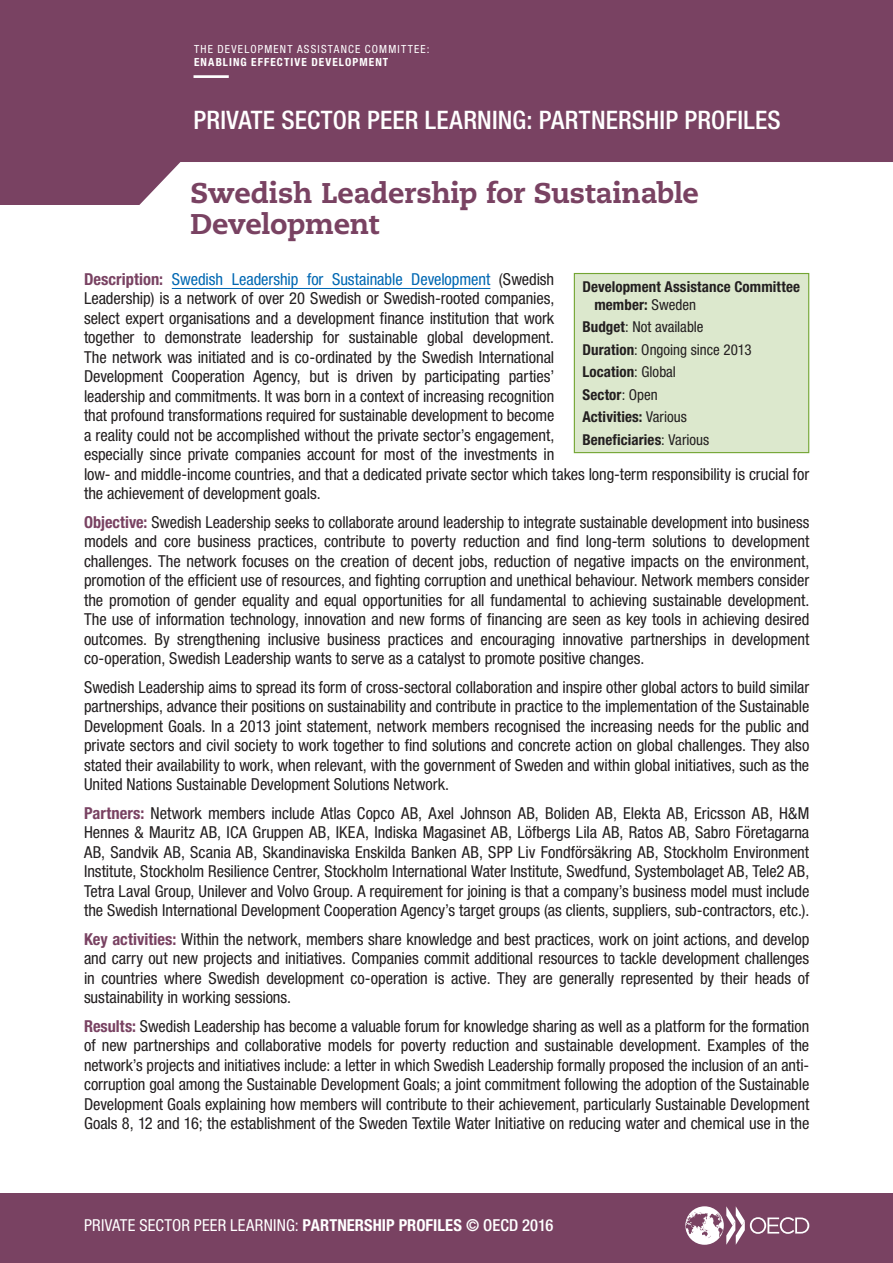
<style>
.page{position:relative;width:893px;height:1263px;background:#fff}
.page>*{position:absolute;margin:0;border:0;box-sizing:border-box;transform-origin:0 0}
.Heading_1_MAIN{font:800 28.5px/31.5px "Caecilia LT Pro 85";letter-spacing:-.01em;color:#794262}
.t1{font:500 condensed 25.5px "Helvetica Neue LT Std";letter-spacing:.005em;color:#fff}
.Body_Text_ColourToCo{font:condensed 16.5px/19.5px "Helvetica Neue LT Std";letter-spacing:-.005em;color:#231f20;text-align:justify}
.Body_Text{font:condensed 16.5px/19.5px "Helvetica Neue LT Std";color:#231f20;text-align:justify}
.t2{font:condensed 16.5px "Helvetica Neue LT Std";letter-spacing:.01em;color:#fff}
.BOX_Body_Text{font:700 condensed 15px/17.2px "Helvetica Neue LT Std";letter-spacing:.005em;color:#231f20}
.BOX_Body_Text-2{font:condensed 15px "Helvetica Neue LT Std";color:#231f20}
.t3{font:condensed 11.25px "Helvetica Neue LT Std";letter-spacing:.105em;color:#fff}
.t4{font:700 condensed 11.25px "Helvetica Neue LT Std";letter-spacing:.095em;color:#fff}
.s1{font-weight:400}
.s2{font-weight:700}
.s3{font-weight:700;color:#794262}
.s4{color:#0168b3}
.s5{font-weight:500}
</style>
<div class="page">
<div style="left:1px;top:1193px;width:892px;height:70px;background:#794262"></div>
<div style="left:0;top:0;width:893px;height:205px;background:#794262"></div>
<div style="left:139px;top:162px;width:754px;height:43px;background:#fff"></div>
<hr style="left:194px;top:75px;width:35px;height:3px;background:#fff">
<svg style="left:685px;top:1206px;width:124px;height:39px"></svg>
<hr style="left:172px;top:288px;width:318px;height:1px;background:#0168b3">
<div style="left:574px;top:273px;width:235px;height:180px;background:#dce8cd"></div>
<div style="left:574px;top:273px;width:235px;height:180px;border:1px solid #73a532"></div>
<p class="t3" style="left:194px;top:43px;width:237px">THE DEVELOPMENT ASSISTANCE COMMITTEE:</p>
<p class="t4" style="left:194px;top:55px;width:196px">ENABLING EFFECTIVE DEVELOPMENT</p>
<h2 class="t1" style="left:194px;top:105px;width:589px">PRIVATE SECTOR PEER LEARNING: PARTNERSHIP PROFILES</h2>
<p class="Heading_1_MAIN" style="left:190px;top:176px;width:510px">Swedish Leadership for Sustainable<br>Development</p>
<p class="BOX_Body_Text" style="left:594px;top:278px;width:207px;text-indent:-12px">Development Assistance Committee member: <span class="s1">Sweden</span></p>
<p class="BOX_Body_Text-2" style="left:582px;top:318px;width:123px"><span class="s2">Budget</span>: Not available</p>
<p class="BOX_Body_Text-2" style="left:582px;top:341px;width:171px"><span class="s2">Duration</span>: Ongoing since 2013</p>
<p class="BOX_Body_Text" style="left:582px;top:363px;width:95px">Location<span class="s1">: Global</span></p>
<p class="BOX_Body_Text" style="left:582px;top:385px;width:77px">Sector<span class="s1">: Open</span></p>
<p class="BOX_Body_Text" style="left:582px;top:408px;width:106px">Activities: <span class="s1">Various</span></p>
<p class="BOX_Body_Text" style="left:582px;top:430px;width:128px">Beneficiaries<span class="s1">: Various</span></p>
<p class="Body_Text_ColourToCo" style="left:84px;top:269px;width:727px;text-align:left"><span class="s3">Description:</span> <span class="s4">Swedish Leadership for Sustainable Development</span> (Swedish<br>Leadership) is a network of over 20 Swedish or Swedish-rooted companies,<br>select expert organisations and a development finance institution that work<br>together to demonstrate leadership for sustainable global development.<br>The network was initiated and is co-ordinated by the Swedish International<br>Development Cooperation Agency, but is driven by participating parties’<br>leadership and commitments. It was born in a context of increasing recognition<br>that profound transformations required for sustainable development to become<br>a reality could not be accomplished without the private sector’s engagement,<br>especially since private companies account for most of the investments in<br>low- and middle-income countries, and that a dedicated private sector which takes long-term responsibility is crucial for the achievement of development goals.</p>
<p class="Body_Text_ColourToCo" style="left:84px;top:512px;width:727px"><span class="s3">Objective:</span> Swedish Leadership seeks to collaborate around leadership to integrate sustainable development into business models and core business practices, contribute to poverty reduction and find long-term solutions to development challenges. The network focuses on the creation of decent jobs, reduction of negative impacts on the environment, promotion of the efficient use of resources, and fighting corruption and unethical behaviour. Network members consider the promotion of gender equality and equal opportunities for all fundamental to achieving sustainable development.<br>The use of information technology, innovation and new forms of financing are seen as key tools in achieving desired outcomes. By strengthening inclusive business practices and encouraging innovative partnerships in development co-operation, Swedish Leadership wants to serve as a catalyst to promote positive changes.</p>
<p class="Body_Text" style="left:84px;top:677px;width:727px">Swedish Leadership aims to spread its form of cross-sectoral collaboration and inspire other global actors to build similar partnerships, advance their positions on sustainability and contribute in practice to the implementation of the Sustainable Development Goals. In a 2013 joint statement, network members recognised the increasing needs for the public and private sectors and civil society to work together to find solutions and concrete action on global challenges. They also stated their availability to work, when relevant, with the government of Sweden and within global initiatives, such as the United Nations Sustainable Development Solutions Network.</p>
<p class="Body_Text_ColourToCo" style="left:84px;top:803px;width:727px"><span class="s3">Partners:</span> Network members include Atlas Copco AB, Axel Johnson AB, Boliden AB, Elekta AB, Ericsson AB, H&amp;M Hennes &amp; Mauritz AB, ICA Gruppen AB, IKEA, Indiska Magasinet AB, Löfbergs Lila AB, Ratos AB, Sabro Företagarna AB, Sandvik AB, Scania AB, Skandinaviska Enskilda Banken AB, SPP Liv Fondförsäkring AB, Stockholm Environment Institute, Stockholm Resilience Centrer, Stockholm International Water Institute, Swedfund, Systembolaget AB, Tele2 AB, Tetra Laval Group, Unilever and Volvo Group. A requirement for joining is that a company’s business model must include the Swedish International Development Cooperation Agency’s target groups (as clients, suppliers, sub-contractors, etc.).</p>
<p class="Body_Text_ColourToCo" style="left:84px;top:929px;width:727px"><span class="s3">Key activities:</span> Within the network, members share knowledge and best practices, work on joint actions, and develop and carry out new projects and initiatives. Companies commit additional resources to tackle development challenges in countries where Swedish development co-operation is active. They are generally represented by their heads of sustainability in working sessions.</p>
<p class="Body_Text_ColourToCo" style="left:84px;top:1016px;width:727px"><span class="s3">Results:</span> Swedish Leadership has become a valuable forum for knowledge sharing as well as a platform for the formation of new partnerships and collaborative models for poverty reduction and sustainable development. Examples of the network’s projects and initiatives include: a letter in which Swedish Leadership formally proposed the inclusion of an anti&shy;corruption goal among the Sustainable Development Goals; a joint commitment following the adoption of the Sustainable Development Goals explaining how members will contribute to their achievement, particularly Sustainable Development Goals 8, 12 and 16; the establishment of the Sweden Textile Water Initiative on reducing water and chemical use in the</p>
<p class="t2" style="left:84px;top:1216px;width:471px">PRIVATE SECTOR PEER LEARNING: <span class="s2">PARTNERSHIP PROFILES</span> <span class="s5">© OECD 2016</span></p>
</div>
